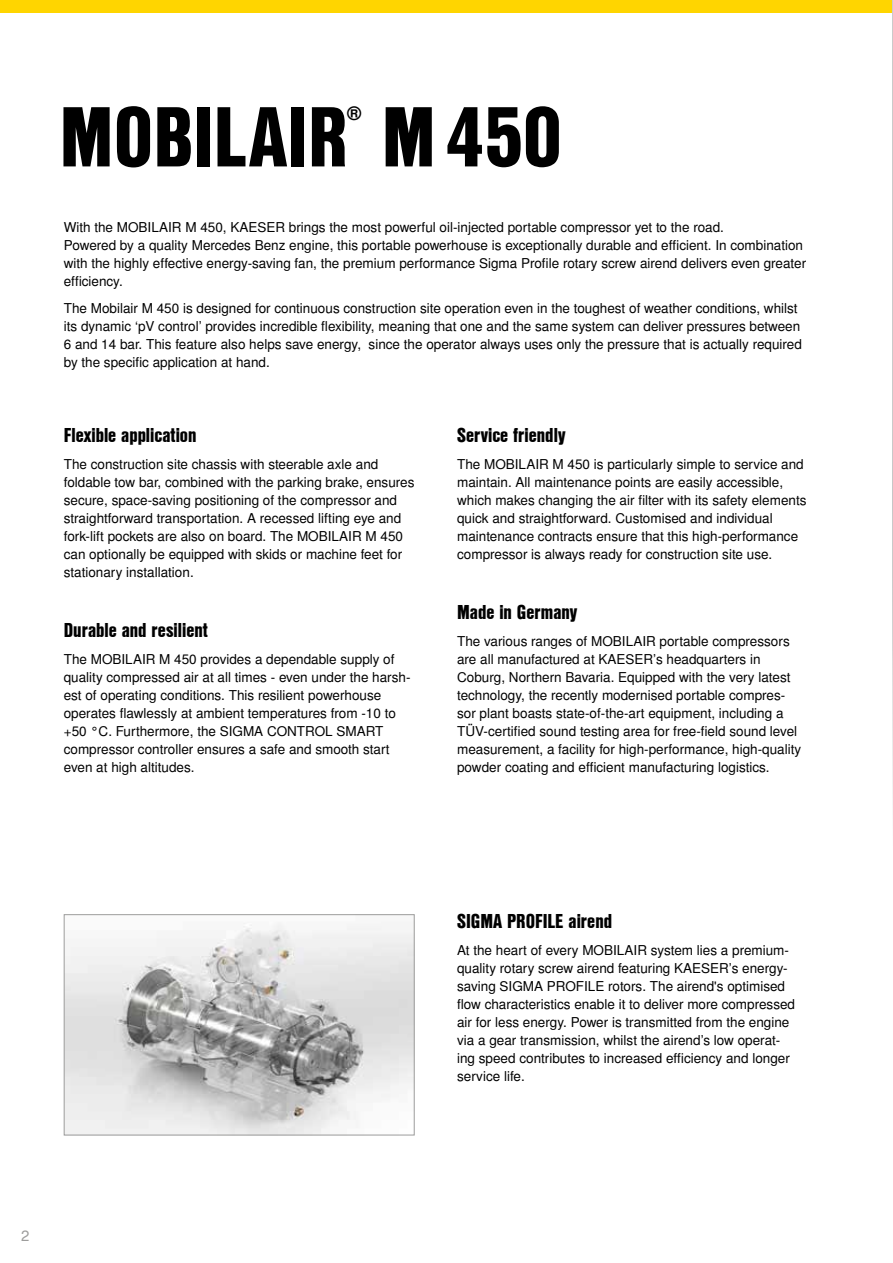
<style>
.page{position:relative;width:893px;height:1263px;background:#fff}
.page>*{position:absolute;margin:0;border:0;box-sizing:border-box;transform-origin:0 0}
.t1{font:82.5px "Nimbus San L Bla Con";color:#000}
.t2{font:19.5px "Nimbus San L Bla Con";color:#000}
.t3{font:700 18.3px "Nimbus San L";color:#000}
.t4{font:15px "Nimbus San L";color:#9d9d9c}
.t5{font:13.5px/18px "Nimbus San L";color:#000}
</style>
<div class="page">
<div style="left:0;top:0;width:893px;height:13px;background:#ffd500"></div>
<img style="left:66px;top:923px;width:347px;height:210px">
<div style="left:64px;top:914px;width:351px;height:221px;border:1px solid #9d9d9c"></div>
<img style="left:892px;top:0;width:1px;height:798px">
<h1 class="t1" style="left:60px;top:74px;width:504px">MOBILAIR M450</h1>
<h3 class="t3" style="left:347px;top:103px;width:15px">®</h3>
<p class="t5" style="left:64px;top:219px;width:744px">With the MOBILAIR M 450, KAESER brings the most powerful oil-injected portable compressor yet to the road.<br>Powered by a quality Mercedes Benz engine, this portable powerhouse is exceptionally durable and efficient. In combination with the highly effective energy-saving fan, the premium performance Sigma Profile rotary screw airend delivers even greater efficiency.</p>
<p class="t5" style="left:64px;top:300px;width:740px">The Mobilair M 450 is designed for continuous construction site operation even in the toughest of weather conditions, whilst its dynamic ‘pV control’ provides incredible flexibility, meaning that one and the same system can deliver pressures between 6 and 14 bar. This feature also helps save energy, since the operator always uses only the pressure that is actually required by the specific application at hand.</p>
<h2 class="t2" style="left:64px;top:421px;width:134px">Flexible application</h2>
<p class="t5" style="left:64px;top:456px;width:352px">The construction site chassis with steerable axle and foldable tow bar, combined with the parking brake, ensures secure, space-saving positioning of the compressor and straightforward transportation. A recessed lifting eye and fork-lift pockets are also on board. The MOBILAIR M 450 can optionally be equipped with skids or machine feet for stationary installation.</p>
<h2 class="t2" style="left:64px;top:616px;width:146px">Durable and resilient</h2>
<p class="t5" style="left:64px;top:651px;width:348px">The MOBILAIR M 450 provides a dependable supply of quality compressed air at all times - even under the harsh&shy;est of operating conditions. This resilient powerhouse operates flawlessly at ambient temperatures from -10 to +50 °C. Furthermore, the SIGMA CONTROL SMART compressor controller ensures a safe and smooth start even at high altitudes.</p>
<h2 class="t2" style="left:457px;top:421px;width:110px">Service friendly</h2>
<p class="t5" style="left:457px;top:456px;width:351px">The MOBILAIR M 450 is particularly simple to service and maintain. All maintenance points are easily accessible, which makes changing the air filter with its safety elements quick and straightforward. Customised and individual maintenance contracts ensure that this high-performance compressor is always ready for construction site use.</p>
<h2 class="t2" style="left:457px;top:598px;width:122px">Made in Germany</h2>
<p class="t5" style="left:457px;top:633px;width:346px">The various ranges of MOBILAIR portable compressors are all manufactured at KAESER’s headquarters in Coburg, Northern Bavaria. Equipped with the very latest technology, the recently modernised portable compres&shy;sor plant boasts state-of-the-art equipment, including a TÜV-certified sound testing area for free-field sound level measurement, a facility for high-performance, high-quality powder coating and efficient manufacturing logistics.</p>
<h2 class="t2" style="left:457px;top:907px;width:156px">SIGMA PROFILE airend</h2>
<p class="t5" style="left:457px;top:942px;width:339px">At the heart of every MOBILAIR system lies a premium&shy;quality rotary screw airend featuring KAESER’s energy&shy;saving SIGMA PROFILE rotors. The airend's optimised flow characteristics enable it to deliver more compressed air for less energy. Power is transmitted from the engine via a gear transmission, whilst the airend’s low operat&shy;ing speed contributes to increased efficiency and longer service life.</p>
<p class="t4" style="left:21px;top:1226px;width:10px">2</p>
</div>
